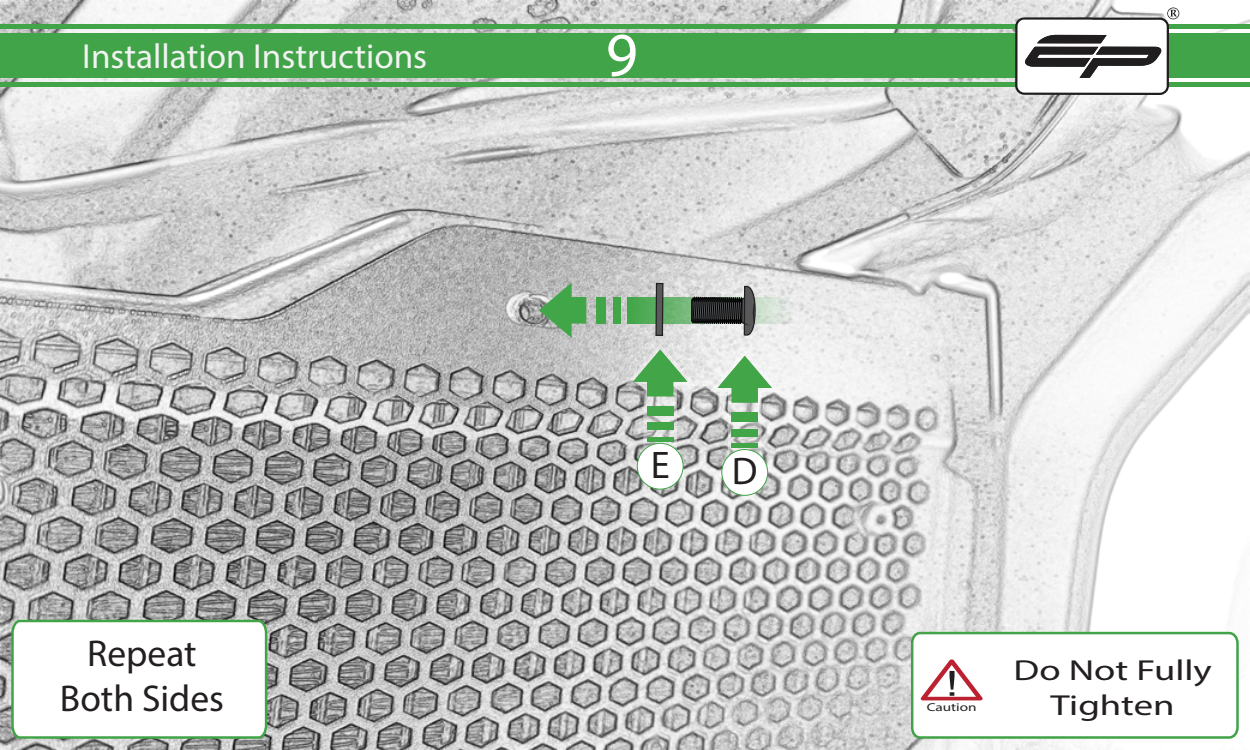
<style>
.page{position:relative;width:1250px;height:750px;background:#fff}
.page>*{position:absolute;margin:0;border:0;box-sizing:border-box;transform-origin:0 0}
.t1{font:62.5px "Myriad Pro";color:#fff}
.t2{font:38.5px "Myriad Pro";color:#231f20}
.t3{font:37.5px/45px "Myriad Pro";color:#231f20;text-align:center}
.t4{font:34.75px "Myriad Pro";color:#f2f2f2}
.t5{font:29px/34.8px "Myriad Pro";color:#231f20;text-align:center;scale:1.33 1}
.t6{font:11.5px "Myriad Pro";color:#231f20;scale:1.33 1}
</style>
<div class="page">
<img style="left:0;top:0;width:1250px;height:750px">
<div style="left:0;top:33px;width:1250px;height:45px;background:#42a448"></div>
<div style="left:0;top:82px;width:1250px;height:5px;background:#42a448"></div>
<hr style="left:0;top:25px;width:1250px;height:4px;background:#42a448">
<svg style="left:1168px;top:8px;width:11px;height:11px"></svg>
<svg style="left:1015px;top:10px;width:162px;height:85px"></svg>
<svg style="left:539px;top:283px;width:47px;height:55px"></svg>
<div style="left:596px;top:297px;width:10px;height:27px;background:#41a648"></div>
<div style="left:613px;top:297px;width:8px;height:27px;background:#41a648"></div>
<svg style="left:627px;top:297px;width:164px;height:27px"></svg>
<svg style="left:691px;top:285px;width:65px;height:53px"></svg>
<div style="left:656px;top:284px;width:7px;height:51px;background:#58595b"></div>
<div style="left:655px;top:283px;width:9px;height:53px;border:1px solid #231f20"></div>
<svg style="left:625px;top:344px;width:71px;height:127px"></svg>
<div style="left:647px;top:406px;width:26px;height:9px;background:#42a548"></div>
<div style="left:647px;top:423px;width:26px;height:7px;background:#42a548"></div>
<hr style="left:647px;top:437px;width:26px;height:4px;background:#42a548">
<div style="left:637px;top:443px;width:46px;height:46px;background:#fff;border-radius:50%"></div>
<div style="left:637px;top:443px;width:46px;height:46px;border:1px solid #42a448;border-radius:50%"></div>
<svg style="left:709px;top:350px;width:71px;height:127px"></svg>
<div style="left:732px;top:412px;width:26px;height:10px;background:#42a548"></div>
<div style="left:732px;top:429px;width:26px;height:7px;background:#42a548"></div>
<div style="left:732px;top:443px;width:26px;height:5px;background:#42a548"></div>
<div style="left:722px;top:450px;width:46px;height:45px;background:#fff;border-radius:50%"></div>
<div style="left:722px;top:449px;width:46px;height:47px;border:1px solid #42a448;border-radius:50%"></div>
<svg style="left:10px;top:618px;width:259px;height:122px"></svg>
<svg style="left:910px;top:631px;width:330px;height:109px"></svg>
<p class="t4" style="left:82px;top:35px;width:346px">Installation Instructions</p>
<h1 class="t1" style="left:606px;top:16px;width:34px">9</h1>
<p class="t3" style="left:60px;top:631px;width:166px">Repeat<br>Both Sides</p>
<p class="t2" style="left:651px;top:441px;width:20px">E</p>
<p class="t2" style="left:732px;top:447px;width:27px">D</p>
<p class="t6" style="left:927px;top:700px;width:39px">Caution</p>
<p class="t5" style="left:1013px;top:652px;width:151px">Do Not Fully<br>Tighten</p>
</div>
